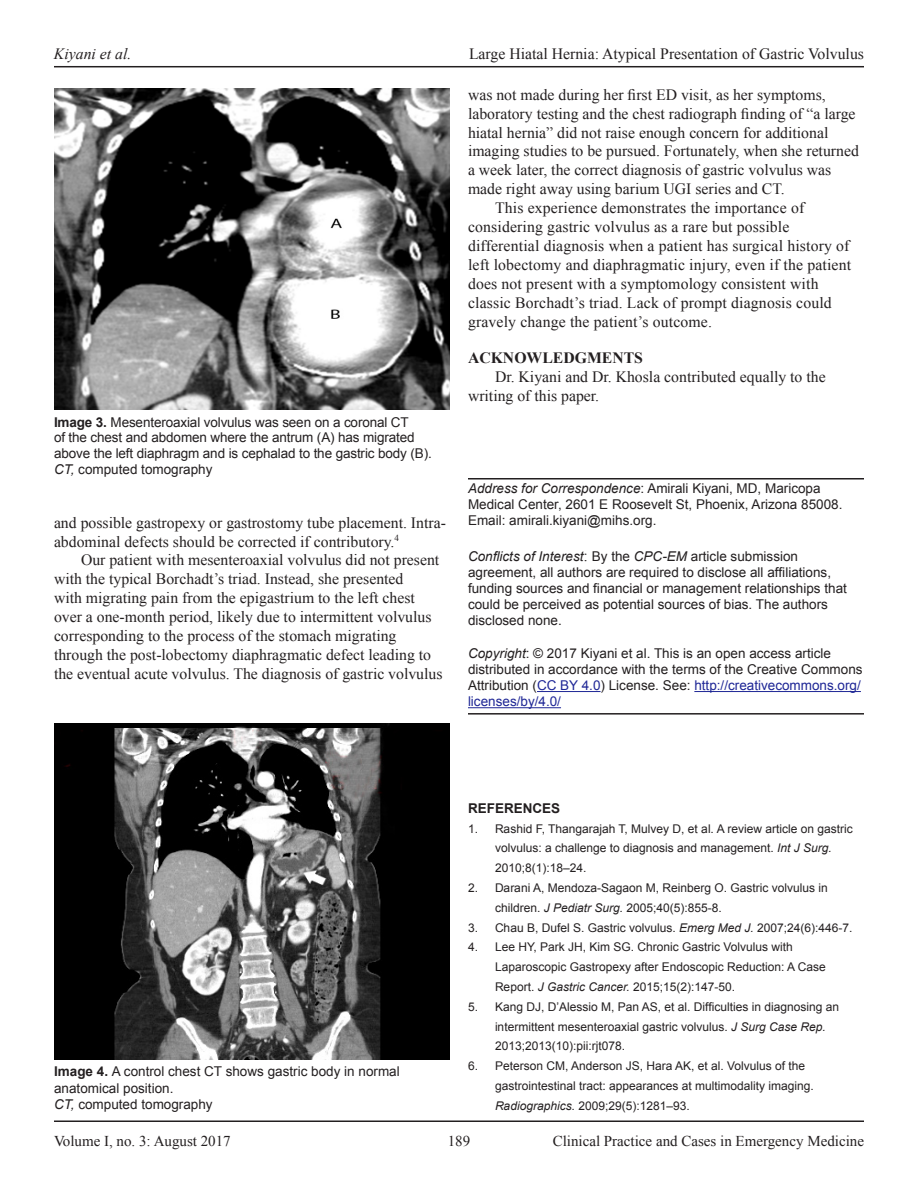
<style>
.page{position:relative;width:918px;height:1188px;background:#fff}
.page>*{position:absolute;margin:0;border:0;box-sizing:border-box;transform-origin:0 0}
.t1{font:15.75px/18.9px "Times New Roman";color:#231f20}
.t2{font:700 15.75px "Times New Roman";color:#231f20}
.t3{font:italic 15.75px "Times New Roman";color:#231f20}
.t4{font:15px "Times New Roman";color:#231f20}
.t5{font:13.5px/16.2px "Arial";color:#231f20}
.t6{font:700 13.5px "Arial";color:#231f20}
.t7{font:12px/19.8px "Arial";color:#231f20}
.s1{font-weight:700}
.s2{font-style:italic}
.s3{font-family:"Times New Roman";font-size:15.75px}
.s4{color:#1f2796}
</style>
<div class="page">
<hr style="left:54px;top:1120px;width:810px;height:2px;background:#231f20">
<hr style="left:54px;top:66px;width:810px;height:1px;background:#231f20">
<img style="left:54px;top:89px;width:396px;height:321px">
<img style="left:54px;top:723px;width:396px;height:336px">
<hr style="left:468px;top:478px;width:396px;height:2px;background:#231f20">
<hr style="left:537px;top:691px;width:64px;height:1px;background:#1f2796">
<hr style="left:694px;top:691px;width:167px;height:1px;background:#1f2796">
<hr style="left:468px;top:713px;width:396px;height:2px;background:#231f20">
<hr style="left:468px;top:707px;width:93px;height:1px;background:#1f2796">
<p class="t3" style="left:54px;top:43px;width:79px">Kiyani et al.</p>
<p class="t1" style="left:469px;top:44px;width:396px">Large Hiatal Hernia: Atypical Presentation of Gastric Volvulus</p>
<p class="t5" style="left:54px;top:414px;width:379px;line-height:15.6px"><span class="s1">Image 3.</span> Mesenteroaxial volvulus was seen on a coronal CT<br>of the chest and abdomen where the antrum (A) has migrated above the left diaphragm and is cephalad to the gastric body (B).</p>
<p class="t5" style="left:54px;top:462px;width:160px"><span class="s2">CT,</span> computed tomography</p>
<p class="t1" style="left:54px;top:513px;width:393px">and possible gastropexy or gastrostomy tube placement. Intra&shy;abdominal defects should be corrected if contributory.<sup>4</sup></p>
<p class="t1" style="left:54px;top:550px;width:390px;text-indent:27px">Our patient with mesenteroaxial volvulus did not present with the typical Borchadt’s triad. Instead, she presented<br>with migrating pain from the epigastrium to the left chest over a one-month period, likely due to intermittent volvulus corresponding to the process of the stomach migrating through the post-lobectomy diaphragmatic defect leading to the eventual acute volvulus. The diagnosis of gastric volvulus</p>
<p class="t1" style="left:468px;top:85px;width:392px">was not made during her first ED visit, as her symptoms, laboratory testing and the chest radiograph finding of “a large hiatal hernia” did not raise enough concern for additional imaging studies to be pursued. Fortunately, when she returned a week later, the correct diagnosis of gastric volvulus was made right away using barium UGI series and CT.</p>
<p class="t1" style="left:468px;top:198px;width:385px;text-indent:27px">This experience demonstrates the importance of considering gastric volvulus as a rare but possible differential diagnosis when a patient has surgical history of left lobectomy and diaphragmatic injury, even if the patient does not present with a symptomology consistent with classic Borchadt’s triad. Lack of prompt diagnosis could gravely change the patient’s outcome.</p>
<p class="t2" style="left:468px;top:347px;width:177px">ACKNOWLEDGMENTS</p>
<p class="t1" style="left:468px;top:367px;width:359px;text-indent:27px">Dr. Kiyani and Dr. Khosla contributed equally to the writing of this paper.</p>
<p class="t5" style="left:468px;top:480px;width:376px"><span class="s2">Address for Correspondence</span>: Amirali Kiyani, MD, Maricopa<br>Medical Center, 2601 E Roosevelt St, Phoenix, Arizona 85008.<br>Email: amirali.kiyani@mihs.org.</p>
<p class="t5" style="left:468px;top:548px;width:380px"><span class="s2">Conflicts of Interest</span><span class="s3">:</span> By the <span class="s2">CPC-EM</span> article submission agreement, all authors are required to disclose all affiliations, funding sources and financial or management relationships that could be perceived as potential sources of bias. The authors disclosed none.</p>
<p class="t5" style="left:468px;top:645px;width:396px"><span class="s2">Copyright</span>: © 2017 Kiyani et al. This is an open access article distributed in accordance with the terms of the Creative Commons Attribution (<span class="s4">CC BY 4.0</span>) License. See: <span class="s4">http://creativecommons.org/ licenses/by/4.0/</span></p>
<p class="t5" style="left:54px;top:1064px;width:347px"><span class="s1">Image 4.</span> A control chest CT shows gastric body in normal anatomical position.</p>
<p class="t5" style="left:54px;top:1096px;width:160px"><span class="s2">CT,</span> computed tomography</p>
<p class="t6" style="left:468px;top:799px;width:94px">REFERENCES</p>
<p class="t7" style="left:495px;top:819px;width:359px;text-indent:-27px">1. Rashid F, Thangarajah T, Mulvey D, et al. A review article on gastric volvulus: a challenge to diagnosis and management. <span class="s2">Int J Surg.<br></span>2010;8(1):18–24.</p>
<p class="t7" style="left:495px;top:878px;width:334px;text-indent:-27px">2. Darani A, Mendoza-Sagaon M, Reinberg O. Gastric volvulus in children. <span class="s2">J Pediatr Surg.</span> 2005;40(5):855-8.</p>
<p class="t7" style="left:468px;top:918px;width:386px">3. Chau B, Dufel S. Gastric volvulus. <span class="s2">Emerg Med J.</span> 2007;24(6):446-7.</p>
<p class="t7" style="left:495px;top:937px;width:332px;text-indent:-27px">4. Lee HY, Park JH, Kim SG. Chronic Gastric Volvulus with<br>Laparoscopic Gastropexy after Endoscopic Reduction: A Case<br>Report. <span class="s2">J Gastric Cancer.</span> 2015;15(2):147-50.</p>
<p class="t7" style="left:495px;top:997px;width:346px;text-indent:-27px">5. Kang DJ, D’Alessio M, Pan AS, et al. Difficulties in diagnosing an intermittent mesenteroaxial gastric volvulus. <span class="s2">J Surg Case Rep.<br></span>2013;2013(10):pii:rjt078.</p>
<p class="t7" style="left:495px;top:1056px;width:320px;text-indent:-27px">6. Peterson CM, Anderson JS, Hara AK, et al. Volvulus of the gastrointestinal tract: appearances at multimodality imaging.<br><span class="s2">Radiographics.</span> 2009;29(5):1281–93.</p>
<p class="t4" style="left:54px;top:1131px;width:178px">Volume I, no. 3: August 2017</p>
<p class="t4" style="left:448px;top:1131px;width:24px">189</p>
<p class="t4" style="left:553px;top:1131px;width:313px">Clinical Practice and Cases in Emergency Medicine</p>
</div>
